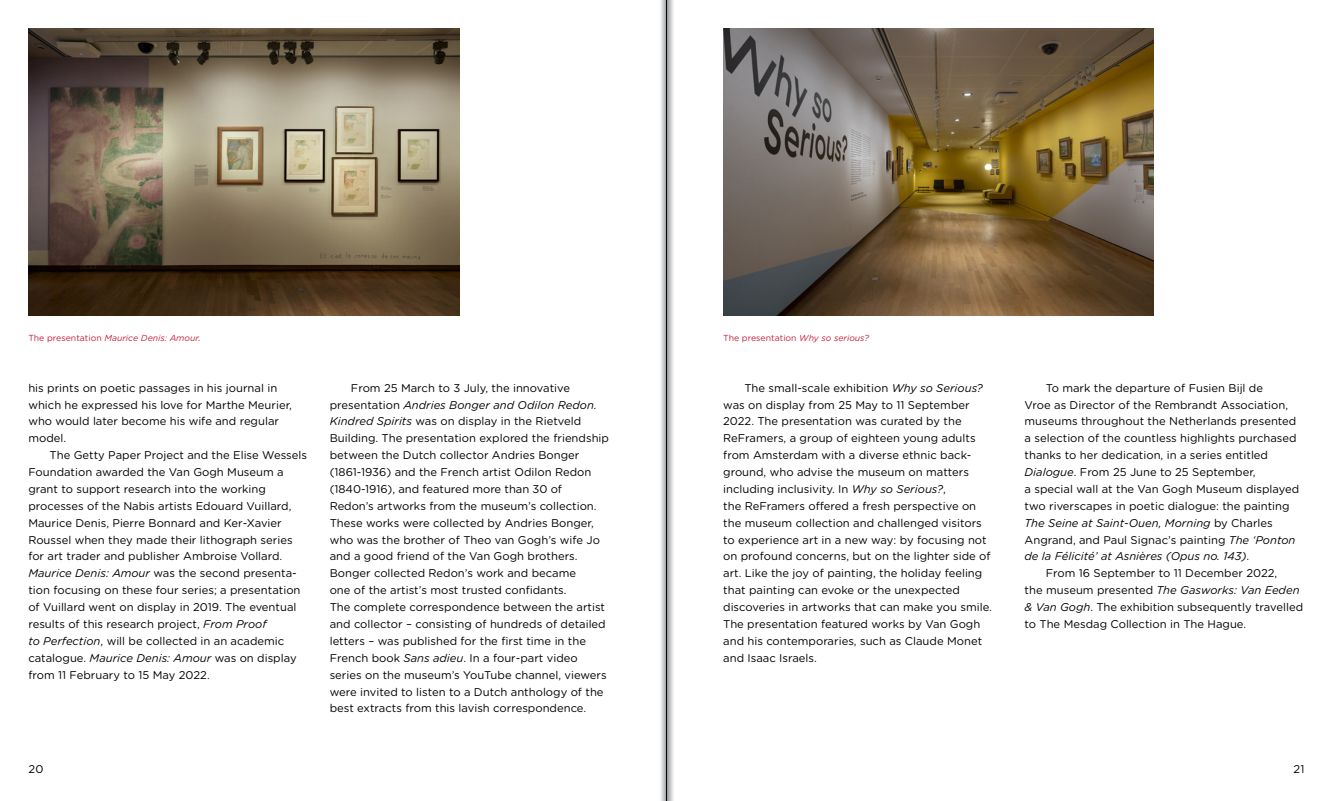
<style>
.page{position:relative;width:1333px;height:801px;background:#fff}
.page>*{position:absolute;margin:0;border:0;box-sizing:border-box;transform-origin:0 0}
.t1{font:11.25px/16.9px "Gotham Rounded";color:#000}
.t2{font:italic 11.25px "Gotham Rounded";color:#000}
.t3{font:italic 8.75px "Gotham Rounded";color:#c4213c}
.t4{font:8.75px "Gotham Rounded";color:#c4213c}
.s1{font-style:normal}
.s2{font-style:italic}
</style>
<div class="page">
<svg style="left:661px;top:0;width:5px;height:801px;background:#c9cacc"></svg>
<svg style="left:667px;top:0;width:6px;height:801px;background:#c2c3c5"></svg>
<hr style="left:666px;top:0;width:1px;height:801px;background:#000">
<img style="left:28px;top:28px;width:431px;height:288px">
<img style="left:723px;top:28px;width:430px;height:288px">
<p class="t3" style="left:28px;top:332px;width:174px"><span class="s1">The presentation</span> Maurice Denis: Amour.</p>
<p class="t4" style="left:723px;top:332px;width:147px">The presentation <span class="s2">Why so serious?</span></p>
<p class="t1" style="left:28px;top:379px;width:265px">his prints on poetic passages in his journal in which he expressed his love for Marthe Meurier, who would later become his wife and regular model.</p>
<p class="t1" style="left:28px;top:446px;width:280px;text-indent:21px">The Getty Paper Project and the Elise Wessels Foundation awarded the Van Gogh Museum a grant to support research into the working processes of the Nabis artists Edouard Vuillard, Maurice Denis, Pierre Bonnard and Ker-Xavier Roussel when they made their lithograph series for art trader and publisher Ambroise Vollard.<br><span class="s2">Maurice Denis: Amour</span> was the second presenta&shy;tion focusing on these four series; a presentation of Vuillard went on display in 2019. The eventual results of this research project, <span class="s2">From Proof<br>to Perfection</span>, will be collected in an academic catalogue. <span class="s2">Maurice Denis: Amour</span> was on display from 11 February to 15 May 2022.</p>
<p class="t1" style="left:330px;top:379px;width:281px;text-indent:21px">From 25 March to 3 July, the innovative presentation <span class="s2">Andries Bonger and Odilon Redon.<br>Kindred Spirits</span> was on display in the Rietveld Building. The presentation explored the friendship between the Dutch collector Andries Bonger (1861-1936) and the French artist Odilon Redon (1840-1916), and featured more than 30 of<br>Redon’s artworks from the museum’s collection.<br>These works were collected by Andries Bonger, who was the brother of Theo van Gogh’s wife Jo and a good friend of the Van Gogh brothers.<br>Bonger collected Redon’s work and became<br>one of the artist’s most trusted confidants.<br>The complete correspondence between the artist and collector – consisting of hundreds of detailed letters – was published for the first time in the French book <span class="s2">Sans adieu</span>. In a four-part video series on the museum’s YouTube channel, viewers were invited to listen to a Dutch anthology of the best extracts from this lavish correspondence.</p>
<p class="t1" style="left:723px;top:379px;width:270px;text-indent:21px">The small-scale exhibition <span class="s2">Why so Serious? </span>was on display from 25 May to 11 September 2022. The presentation was curated by the ReFramers, a group of eighteen young adults from Amsterdam with a diverse ethnic back&shy;ground, who advise the museum on matters including inclusivity. In <span class="s2">Why so Serious?</span>,<br>the ReFramers offered a fresh perspective on the museum collection and challenged visitors to experience art in a new way: by focusing not on profound concerns, but on the lighter side of art. Like the joy of painting, the holiday feeling that painting can evoke or the unexpected discoveries in artworks that can make you smile.<br>The presentation featured works by Van Gogh and his contemporaries, such as Claude Monet and Isaac Israels.</p>
<p class="t1" style="left:1045px;top:379px;width:219px">To mark the departure of Fusien Bijl de</p>
<p class="t1" style="left:1024px;top:396px;width:265px">Vroe as Director of the Rembrandt Association,</p>
<p class="t1" style="left:1024px;top:412px;width:273px">museums throughout the Netherlands presented</p>
<p class="t1" style="left:1024px;top:429px;width:273px">a selection of the countless highlights purchased</p>
<p class="t1" style="left:1024px;top:446px;width:245px">thanks to her dedication, in a series entitled</p>
<p class="t1" style="left:1024px;top:463px;width:233px"><span class="s2">Dialogue</span>. From 25 June to 25 September,</p>
<p class="t1" style="left:1024px;top:480px;width:276px">a special wall at the Van Gogh Museum displayed</p>
<p class="t1" style="left:1024px;top:497px;width:266px">two riverscapes in poetic dialogue: the painting</p>
<p class="t2" style="left:1024px;top:515px;width:250px">The Seine at Saint-Ouen, Morning <span class="s1">by Charles</span></p>
<p class="t1" style="left:1024px;top:531px;width:272px">Angrand, and Paul Signac’s painting <span class="s2">The ‘Ponton</span></p>
<p class="t2" style="left:1024px;top:549px;width:226px">de la Félicité’ at Asnières (Opus no. 143)<span class="s1">.</span></p>
<p class="t1" style="left:1045px;top:564px;width:233px">From 16 September to 11 December 2022,</p>
<p class="t2" style="left:1024px;top:582px;width:276px"><span class="s1">the museum presented</span> The Gasworks: Van Eeden</p>
<p class="t1" style="left:1024px;top:598px;width:280px"><span class="s2">&amp; Van Gogh</span>. The exhibition subsequently travelled</p>
<p class="t1" style="left:1024px;top:615px;width:223px">to The Mesdag Collection in The Hague.</p>
<p class="t1" style="left:28px;top:760px;width:17px">20</p>
<p class="t1" style="left:1293px;top:760px;width:13px">21</p>
</div>
